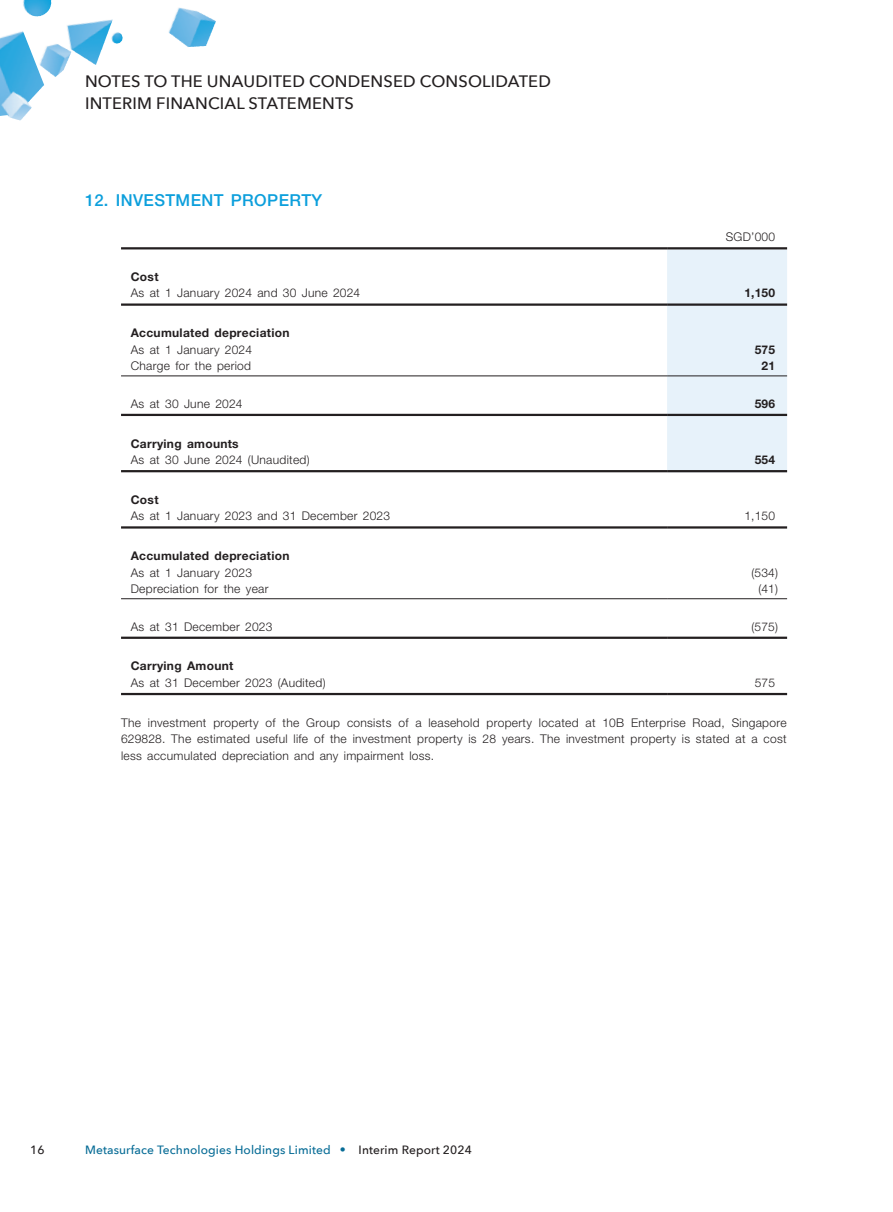
<style>
.page{position:relative;width:893px;height:1212px;background:#fff}
.page>*{position:absolute;margin:0;border:0;box-sizing:border-box;transform-origin:0 0}
.t1{font:500 16.5px/22.5px "Avenir Next";letter-spacing:.01em;color:#231f20}
._03_H1{font:500 16.5px "Helvetica Neue LT Std";letter-spacing:.025em;color:#0c9fdc}
._01_Body_Text{font:300 12px/16.5px "Helvetica Neue LT Std";letter-spacing:.025em;color:#231f20;text-align:justify}
._15_Table_Stub{font:300 12px "Helvetica Neue LT Std";letter-spacing:.025em;color:#231f20}
._15_Table_Stub-2{font:700 12px "Helvetica Neue LT Std";letter-spacing:.025em;color:#231f20}
.t2{font:500 12px "Avenir Next";letter-spacing:.01em;color:#076c96}
._01_Body_Text-2{font:700 12px "Helvetica Neue LT Std";letter-spacing:.015em;color:#231f20}
.t3{font:500 12px "Avenir Next";color:#231f20}
.s1{font-family:"C Hei 2 HKS";font-weight:800}
.s2{color:#231f20}
</style>
<div class="page">
<svg style="left:0;top:0;width:216px;height:121px"></svg>
<img style="left:0;top:0;width:51px;height:16px">
<div style="left:667px;top:249px;width:120px;height:221px;background:#e7f2fa"></div>
<hr style="left:121px;top:247px;width:546px;height:2px;background:#231f20">
<hr style="left:667px;top:247px;width:120px;height:2px;background:#231f20">
<hr style="left:121px;top:303px;width:546px;height:3px;background:#231f20">
<hr style="left:667px;top:303px;width:120px;height:3px;background:#231f20">
<hr style="left:121px;top:375px;width:546px;height:1px;background:#231f20">
<hr style="left:667px;top:375px;width:120px;height:1px;background:#231f20">
<hr style="left:121px;top:414px;width:546px;height:2px;background:#231f20">
<hr style="left:667px;top:414px;width:120px;height:2px;background:#231f20">
<hr style="left:121px;top:470px;width:546px;height:2px;background:#231f20">
<hr style="left:667px;top:470px;width:120px;height:2px;background:#231f20">
<hr style="left:121px;top:526px;width:546px;height:3px;background:#231f20">
<hr style="left:667px;top:526px;width:120px;height:3px;background:#231f20">
<hr style="left:121px;top:598px;width:546px;height:1px;background:#231f20">
<hr style="left:667px;top:598px;width:120px;height:1px;background:#231f20">
<hr style="left:121px;top:637px;width:546px;height:2px;background:#231f20">
<hr style="left:667px;top:637px;width:120px;height:2px;background:#231f20">
<hr style="left:121px;top:693px;width:546px;height:2px;background:#231f20">
<hr style="left:667px;top:693px;width:120px;height:2px;background:#231f20">
<h1 class="t1" style="left:85px;top:69px;width:467px">NOTES TO THE UNAUDITED CONDENSED CONSOLIDATED<br>INTERIM FINANCIAL STATEMENTS</h1>
<p class="_03_H1" style="left:85px;top:190px;width:239px">12. INVESTMENT PROPERTY</p>
<p class="_01_Body_Text" style="left:726px;top:228px;width:51px">SGD’000</p>
<p class="_15_Table_Stub-2" style="left:131px;top:269px;width:29px">Cost</p>
<p class="_15_Table_Stub" style="left:131px;top:286px;width:231px">As at 1 January 2024 and 30 June 2024</p>
<p class="_01_Body_Text-2" style="left:744px;top:286px;width:32px">1,150</p>
<p class="_15_Table_Stub-2" style="left:131px;top:325px;width:160px">Accumulated depreciation</p>
<p class="_15_Table_Stub" style="left:131px;top:342px;width:123px">As at 1 January 2024</p>
<p class="_01_Body_Text-2" style="left:755px;top:342px;width:22px">575</p>
<p class="_15_Table_Stub" style="left:131px;top:359px;width:122px">Charge for the period</p>
<p class="_01_Body_Text-2" style="left:762px;top:358px;width:15px">21</p>
<p class="_15_Table_Stub" style="left:131px;top:396px;width:113px">As at 30 June 2024</p>
<p class="_01_Body_Text-2" style="left:755px;top:396px;width:22px">596</p>
<p class="_15_Table_Stub-2" style="left:131px;top:436px;width:109px">Carrying amounts</p>
<p class="_15_Table_Stub" style="left:131px;top:452px;width:180px">As at 30 June 2024 (Unaudited)</p>
<p class="_01_Body_Text-2" style="left:755px;top:452px;width:22px">554</p>
<p class="_15_Table_Stub-2" style="left:131px;top:492px;width:29px">Cost</p>
<p class="_15_Table_Stub" style="left:131px;top:509px;width:261px">As at 1 January 2023 and 31 December 2023</p>
<p class="_01_Body_Text" style="left:744px;top:507px;width:32px">1,150</p>
<p class="_15_Table_Stub-2" style="left:131px;top:548px;width:160px">Accumulated depreciation</p>
<p class="_15_Table_Stub" style="left:131px;top:565px;width:123px">As at 1 January 2023</p>
<p class="_01_Body_Text" style="left:751px;top:564px;width:28px">(534)</p>
<p class="_15_Table_Stub" style="left:131px;top:581px;width:139px">Depreciation for the year</p>
<p class="_01_Body_Text" style="left:758px;top:580px;width:21px">(41)</p>
<p class="_15_Table_Stub" style="left:131px;top:619px;width:143px">As at 31 December 2023</p>
<p class="_01_Body_Text" style="left:751px;top:618px;width:28px">(575)</p>
<p class="_15_Table_Stub-2" style="left:131px;top:659px;width:104px">Carrying Amount</p>
<p class="_15_Table_Stub" style="left:131px;top:675px;width:196px">As at 31 December 2023 (Audited)</p>
<p class="_01_Body_Text" style="left:755px;top:674px;width:22px">575</p>
<p class="_01_Body_Text" style="left:121px;top:714px;width:667px">The investment property of the Group consists of a leasehold property located at 10B Enterprise Road, Singapore 629828. The estimated useful life of the investment property is 28 years. The investment property is stated at a cost less accumulated depreciation and any impairment loss.</p>
<p class="t3" style="left:30px;top:1139px;width:16px">16</p>
<p class="t2" style="left:85px;top:1140px;width:388px">Metasurface Technologies Holdings Limited <span class="s1">•</span> <span class="s2">Interim Report 2024</span></p>
</div>
